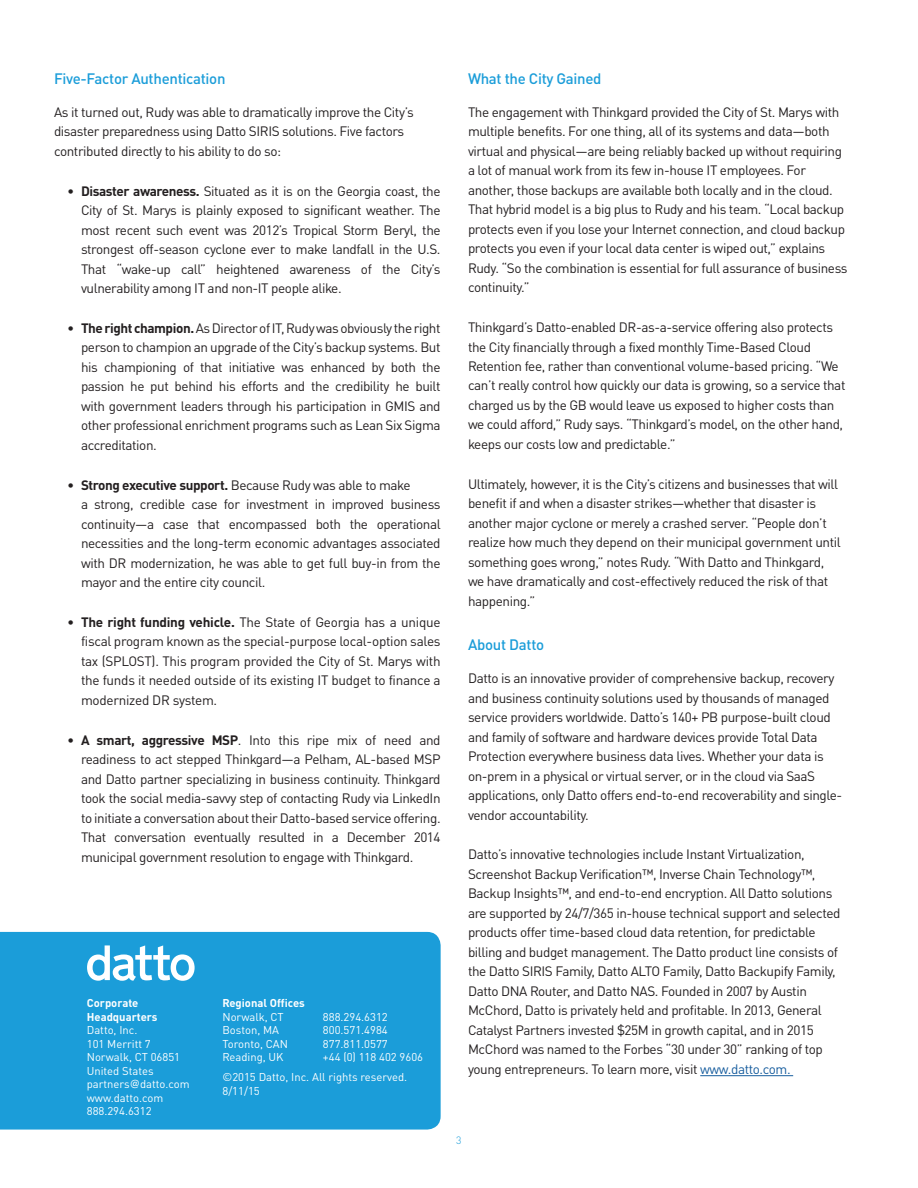
<style>
.page{position:relative;width:918px;height:1188px;background:#fff}
.page>*{position:absolute;margin:0;border:0;box-sizing:border-box;transform-origin:0 0}
.SUBHEAD{font:500 15px "DINOT";letter-spacing:-.02em;color:#1b9dd9}
.BODY{font:13.5px/19.5px "DINOT";letter-spacing:-.03em;color:#231f20}
.contact_info-footer{font:11.25px "DINOT";color:#fff}
.contact_info-footer-2{font:700 11.25px/13.5px "DINOT";color:#fff}
.t1{font:300 10.5px "DINOT";color:#1b9dd9}
.s1{font-weight:700}
.s2{font-family:"Helvetica"}
.s3{color:#175d9e}
</style>
<div class="page">
<hr style="left:700px;top:1075px;width:93px;height:1px;background:#175d9e">
<div style="left:0;top:932px;width:441px;height:198px;background:#1b9dd9"></div>
<svg style="left:87px;top:945px;width:108px;height:36px"></svg>
<p class="SUBHEAD" style="left:54px;top:69px;width:173px">Five-Factor Authentication</p>
<p class="BODY" style="left:54px;top:102px;width:361px">As it turned out, Rudy was able to dramatically improve the City’s disaster preparedness using Datto SIRIS solutions. Five factors contributed directly to his ability to do so:</p>
<p class="BODY" style="left:81px;top:181px;width:361px;text-align:justify;text-indent:-14px"><span class="s1">• Disaster awareness.</span> Situated as it is on the Georgia coast, the City of St. Marys is plainly exposed to significant weather. The most recent such event was 2012’s Tropical Storm Beryl, the strongest off-season cyclone ever to make landfall in the U.S.<br>That “wake-up call” heightened awareness of the City’s vulnerability among IT and non-IT people alike.</p>
<p class="BODY" style="left:81px;top:318px;width:361px;text-align:justify;text-indent:-14px"><span class="s1">• The right champion.</span> As Director of IT, Rudy was obviously the right person to champion an upgrade of the City’s backup systems. But his championing of that initiative was enhanced by both the passion he put behind his efforts and the credibility he built with government leaders through his participation in GMIS and other professional enrichment programs such as Lean Six Sigma accreditation.</p>
<p class="BODY" style="left:81px;top:475px;width:361px;text-indent:-14px"><span class="s1">• Strong executive support.</span> Because Rudy was able to make<br>a strong, credible case for investment in improved business continuity—a case that encompassed both the operational necessities and the long-term economic advantages associated with DR modernization, he was able to get full buy-in from the mayor and the entire city council.</p>
<p class="BODY" style="left:81px;top:612px;width:361px;text-align:justify;text-indent:-14px"><span class="s1">• The right funding vehicle.</span> The State of Georgia has a unique fiscal program known as the special-purpose local-option sales tax (SPLOST). This program provided the City of St. Marys with the funds it needed outside of its existing IT budget to finance a modernized DR system.</p>
<p class="BODY" style="left:81px;top:730px;width:361px;text-align:justify;text-indent:-14px"><span class="s1">• A smart, aggressive MSP</span>. Into this ripe mix of need and readiness to act stepped Thinkgard—a Pelham, AL-based MSP and Datto partner specializing in business continuity. Thinkgard took the social media-savvy step of contacting Rudy via LinkedIn to initiate a conversation about their Datto-based service offering.<br>That conversation eventually resulted in a December 2014 municipal government resolution to engage with Thinkgard.</p>
<p class="contact_info-footer-2" style="left:87px;top:996px;width:72px">Corporate<br>Headquarters</p>
<p class="contact_info-footer" style="left:87px;top:1023px;width:52px">Datto, Inc.</p>
<p class="contact_info-footer" style="left:87px;top:1037px;width:66px">101 Merritt 7</p>
<p class="contact_info-footer" style="left:87px;top:1050px;width:95px">Norwalk, CT 06851</p>
<p class="contact_info-footer" style="left:87px;top:1064px;width:68px">United States</p>
<p class="contact_info-footer" style="left:87px;top:1077px;width:104px">partners<span class="s2">@</span>datto.com</p>
<p class="contact_info-footer" style="left:87px;top:1091px;width:78px">www.datto.com</p>
<p class="contact_info-footer" style="left:87px;top:1104px;width:66px">888.294.6312</p>
<p class="contact_info-footer-2" style="left:222px;top:996px;width:84px">Regional Offices</p>
<p class="contact_info-footer" style="left:222px;top:1010px;width:63px">Norwalk, CT</p>
<p class="contact_info-footer" style="left:323px;top:1010px;width:66px">888.294.6312</p>
<p class="contact_info-footer" style="left:222px;top:1023px;width:58px">Boston, MA</p>
<p class="contact_info-footer" style="left:323px;top:1023px;width:66px">800.571.4984</p>
<p class="contact_info-footer" style="left:222px;top:1037px;width:67px">Toronto, CAN</p>
<p class="contact_info-footer" style="left:323px;top:1037px;width:66px">877.811.0577</p>
<p class="contact_info-footer" style="left:222px;top:1050px;width:63px">Reading, UK</p>
<p class="contact_info-footer" style="left:323px;top:1050px;width:102px">+44 (0) 118 402 9606</p>
<p class="contact_info-footer" style="left:222px;top:1070px;width:186px">©2015 Datto, Inc. All rights reserved.</p>
<p class="contact_info-footer" style="left:222px;top:1084px;width:39px">8/11/15</p>
<p class="SUBHEAD" style="left:468px;top:69px;width:135px">What the City Gained</p>
<p class="BODY" style="left:468px;top:102px;width:381px">The engagement with Thinkgard provided the City of St. Marys with multiple benefits. For one thing, all of its systems and data—both virtual and physical—are being reliably backed up without requiring a lot of manual work from its few in-house IT employees. For another, those backups are available both locally and in the cloud.<br>That hybrid model is a big plus to Rudy and his team. “Local backup protects even if you lose your Internet connection, and cloud backup protects you even if your local data center is wiped out,” explains Rudy. “So the combination is essential for full assurance of business continuity.”</p>
<p class="BODY" style="left:468px;top:317px;width:379px">Thinkgard’s Datto-enabled DR-as-a-service offering also protects the City financially through a fixed monthly Time-Based Cloud Retention fee, rather than conventional volume-based pricing. “We can’t really control how quickly our data is growing, so a service that charged us by the GB would leave us exposed to higher costs than we could afford,” Rudy says. “Thinkgard’s model, on the other hand, keeps our costs low and predictable.”</p>
<p class="BODY" style="left:468px;top:474px;width:374px">Ultimately, however, it is the City’s citizens and businesses that will benefit if and when a disaster strikes—whether that disaster is another major cyclone or merely a crashed server. “People don’t realize how much they depend on their municipal government until something goes wrong,” notes Rudy. “With Datto and Thinkgard, we have dramatically and cost-effectively reduced the risk of that happening.”</p>
<p class="SUBHEAD" style="left:468px;top:635px;width:78px">About Datto</p>
<p class="BODY" style="left:468px;top:668px;width:376px">Datto is an innovative provider of comprehensive backup, recovery and business continuity solutions used by thousands of managed service providers worldwide. Datto’s 140+ PB purpose-built cloud and family of software and hardware devices provide Total Data Protection everywhere business data lives. Whether your data is on-prem in a physical or virtual server, or in the cloud via SaaS applications, only Datto offers end-to-end recoverability and single&shy;vendor accountability.</p>
<p class="BODY" style="left:468px;top:844px;width:374px">Datto’s innovative technologies include Instant Virtualization, Screenshot Backup Verification™, Inverse Chain Technology™, Backup Insights™, and end-to-end encryption. All Datto solutions are supported by 24/7/365 in-house technical support and selected products offer time-based cloud data retention, for predictable billing and budget management. The Datto product line consists of the Datto SIRIS Family, Datto ALTO Family, Datto Backupify Family, Datto DNA Router, and Datto NAS. Founded in 2007 by Austin McChord, Datto is privately held and profitable. In 2013, General Catalyst Partners invested $25M in growth capital, and in 2015<br>McChord was named to the Forbes “30 under 30” ranking of top young entrepreneurs. To learn more, visit <span class="s3">www.datto.com.</span></p>
<p class="t1" style="left:456px;top:1134px;width:7px">3</p>
</div>
